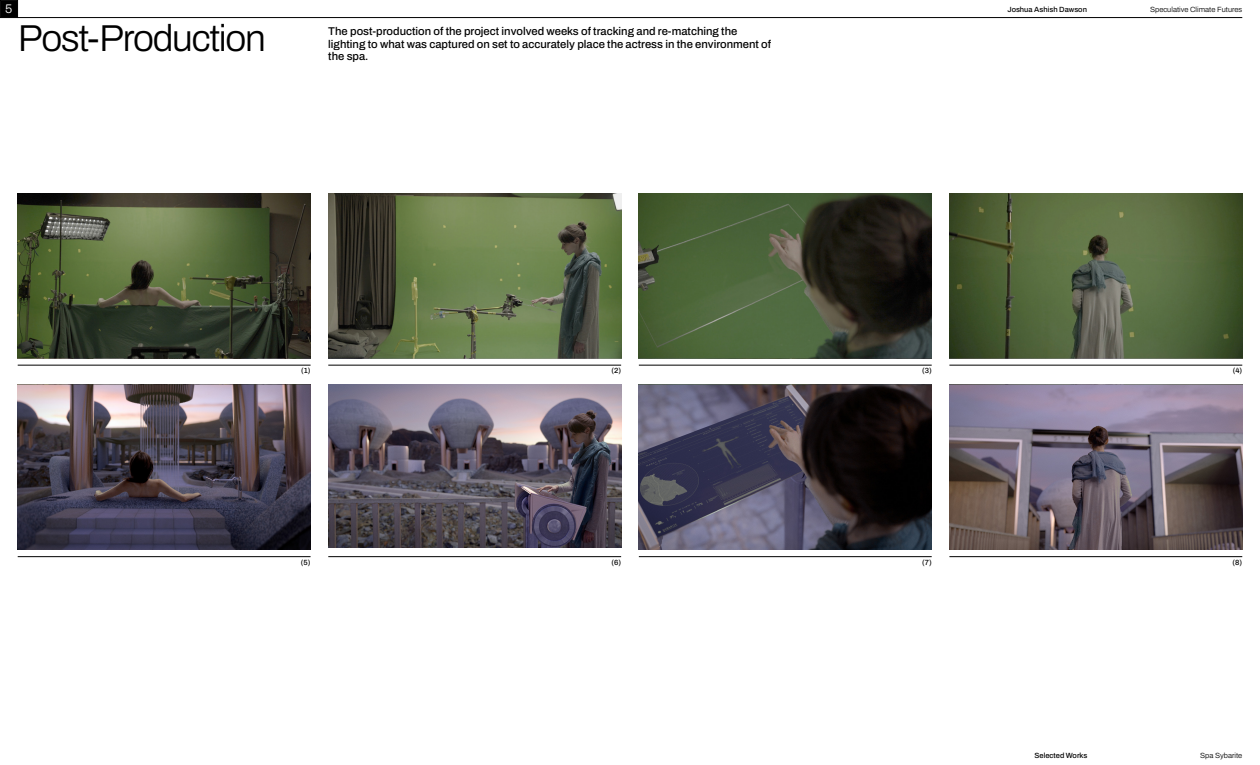
<style>
.page{position:relative;width:1260px;height:765px;background:#fff}
.page>*{position:absolute;margin:0;border:0;box-sizing:border-box;transform-origin:0 0}
.t1{font:300 37.5px "Archivo";letter-spacing:-.035em;color:#000}
.t2{font:300 12.5px "Archivo";color:#fff}
.t3{font:500 11.25px/12.5px "Archivo";color:#000}
.t4{font:500 7.5px "Archivo";color:#000}
.t5{font:300 7.5px "Archivo";color:#000}
</style>
<div class="page">
<div style="left:0;top:0;width:18px;height:18px;background:#000;border:1px solid #000"></div>
<hr style="left:18px;top:17px;width:1224px;height:1px;background:#000">
<img style="left:18px;top:193px;width:293px;height:165px">
<img style="left:328px;top:193px;width:293px;height:165px">
<img style="left:639px;top:193px;width:293px;height:165px">
<img style="left:949px;top:193px;width:293px;height:165px">
<hr style="left:18px;top:365px;width:293px;height:1px;background:#000">
<hr style="left:328px;top:365px;width:293px;height:1px;background:#000">
<hr style="left:639px;top:365px;width:293px;height:1px;background:#000">
<hr style="left:949px;top:365px;width:293px;height:1px;background:#000">
<img style="left:18px;top:385px;width:293px;height:165px">
<img style="left:328px;top:385px;width:293px;height:162px">
<img style="left:639px;top:385px;width:293px;height:165px">
<img style="left:949px;top:385px;width:293px;height:165px">
<hr style="left:18px;top:556px;width:293px;height:1px;background:#000">
<hr style="left:328px;top:556px;width:293px;height:1px;background:#000">
<hr style="left:639px;top:556px;width:293px;height:1px;background:#000">
<hr style="left:949px;top:556px;width:293px;height:1px;background:#000">
<p class="t2" style="left:5px;top:0;width:9px">5</p>
<p class="t1" style="left:18px;top:10px;width:250px">Post-Production</p>
<p class="t3" style="left:328px;top:25px;width:444px">The post-production of the project involved weeks of tracking and re-matching the lighting to what was captured on set to accurately place the actress in the environment of</p>
<p class="t3" style="left:328px;top:50px;width:42px">the spa.</p>
<p class="t4" style="left:1007px;top:4px;width:81px">Joshua Ashish Dawson</p>
<p class="t5" style="left:1150px;top:4px;width:94px">Speculative Climate Futures</p>
<p class="t4" style="left:301px;top:365px;width:11px">(1)</p>
<p class="t4" style="left:612px;top:365px;width:11px">(2)</p>
<p class="t4" style="left:922px;top:365px;width:11px">(3)</p>
<p class="t4" style="left:1233px;top:365px;width:11px">(4)</p>
<p class="t4" style="left:301px;top:557px;width:11px">(5)</p>
<p class="t4" style="left:611px;top:557px;width:11px">(6)</p>
<p class="t4" style="left:922px;top:557px;width:11px">(7)</p>
<p class="t4" style="left:1233px;top:557px;width:11px">(8)</p>
<p class="t4" style="left:1035px;top:750px;width:54px">Selected Works</p>
<p class="t5" style="left:1200px;top:750px;width:44px">Spa Sybarite</p>
</div>
